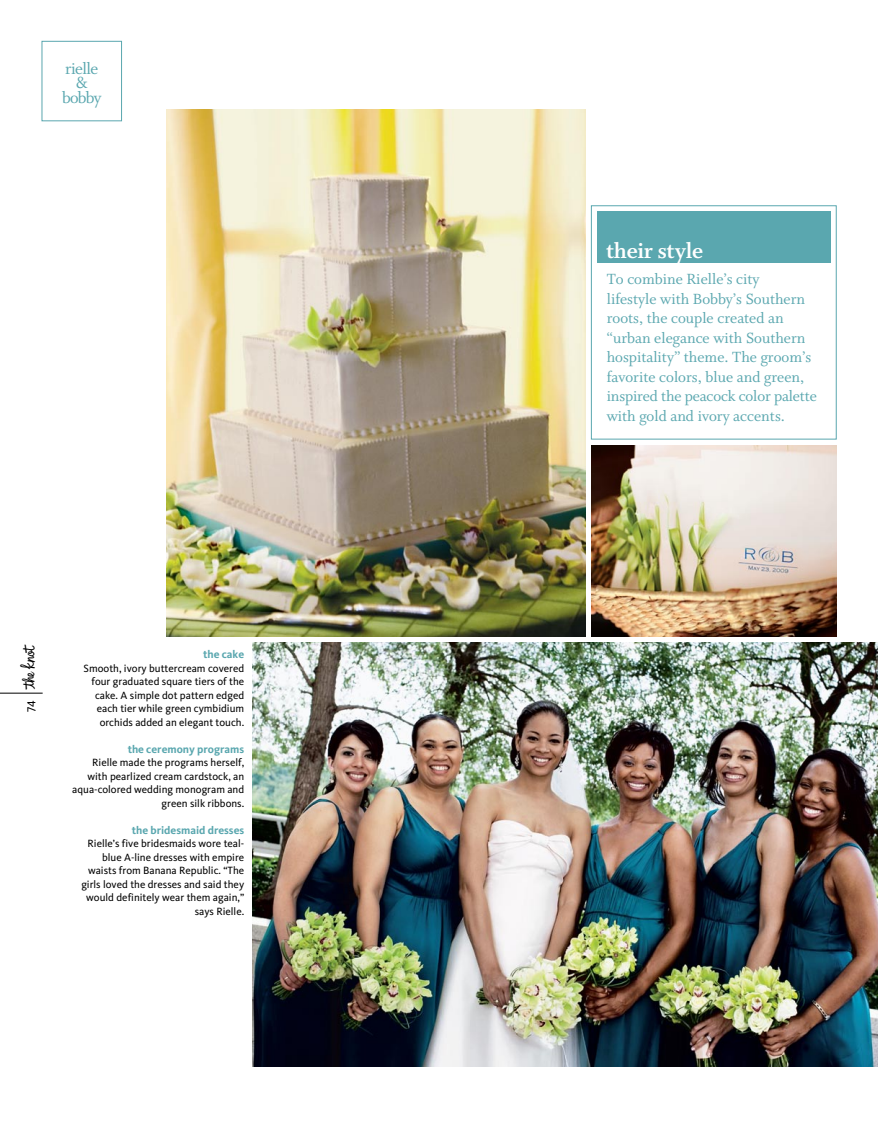
<style>
.page{position:relative;width:878px;height:1134px;background:#fff}
.page>*{position:absolute;margin:0;border:0;box-sizing:border-box;transform-origin:0 0}
.t1{font:24px "Whitman Bold LF";letter-spacing:-.015em;color:#fff}
.t2{font:18px/14.2px "Whitman Roman LF";letter-spacing:-.035em;color:#5aa7af;text-align:center}
.t3{font:18px "The Knot Logo PS Small Below 36 pt";color:#000}
.t4{font:16.5px/19.5px "Whitman Roman LF";color:#5aa7af}
.t5{font:12px "Kievit Book SC";color:#000}
.t6{font:700 11.25px "Kievit";color:#5aa7af}
.t7{font:10.8px/13.5px "Kievit";color:#000;text-align:right}
</style>
<div class="page">
<hr style="left:0;top:693px;width:43px;height:1px;background:#000">
<img style="left:591px;top:445px;width:245px;height:191px">
<img style="left:166px;top:110px;width:419px;height:526px">
<img style="left:252px;top:642px;width:626px;height:424px">
<div style="left:591px;top:205px;width:245px;height:235px;border:1px solid #5aa7af"></div>
<div style="left:597px;top:211px;width:233px;height:52px;background:#5aa7af"></div>
<div style="left:42px;top:41px;width:80px;height:80px;border:1px solid #5aa7af"></div>
<h2 class="t2" style="left:62px;top:62px;width:41px">rielle &amp; bobby</h2>
<h2 class="t3" style="left:18px;top:690px;width:47px;rotate:-90deg">K</h2>
<p class="t5" style="left:24px;top:712px;width:13px;rotate:-90deg">74</p>
<p class="t6" style="left:203px;top:648px;width:43px">the cake</p>
<p class="t7" style="left:84px;top:661px;width:162px">Smooth, ivory buttercream covered four graduated square tiers of the cake. A simple dot pattern edged each tier while green cymbidium orchids added an elegant touch.</p>
<p class="t6" style="left:128px;top:742px;width:118px">the ceremony programs</p>
<p class="t7" style="left:72px;top:756px;width:173px">Rielle made the programs herself, with pearlized cream cardstock, an aqua-colored wedding monogram and green silk ribbons.</p>
<p class="t6" style="left:132px;top:823px;width:114px">the bridesmaid dresses</p>
<p class="t7" style="left:81px;top:837px;width:164px">Rielle’s five bridesmaids wore teal&shy;blue A-line dresses with empire waists from Banana Republic. “The girls loved the dresses and said they would definitely wear them again,” says Rielle.</p>
<h1 class="t1" style="left:606px;top:237px;width:98px">their style</h1>
<p class="t4" style="left:606px;top:270px;width:211px">To combine Rielle’s city<br>lifestyle with Bobby’s Southern roots, the couple created an “urban elegance with Southern hospitality” theme. The groom’s favorite colors, blue and green, inspired the peacock color palette with gold and ivory accents.</p>
</div>
